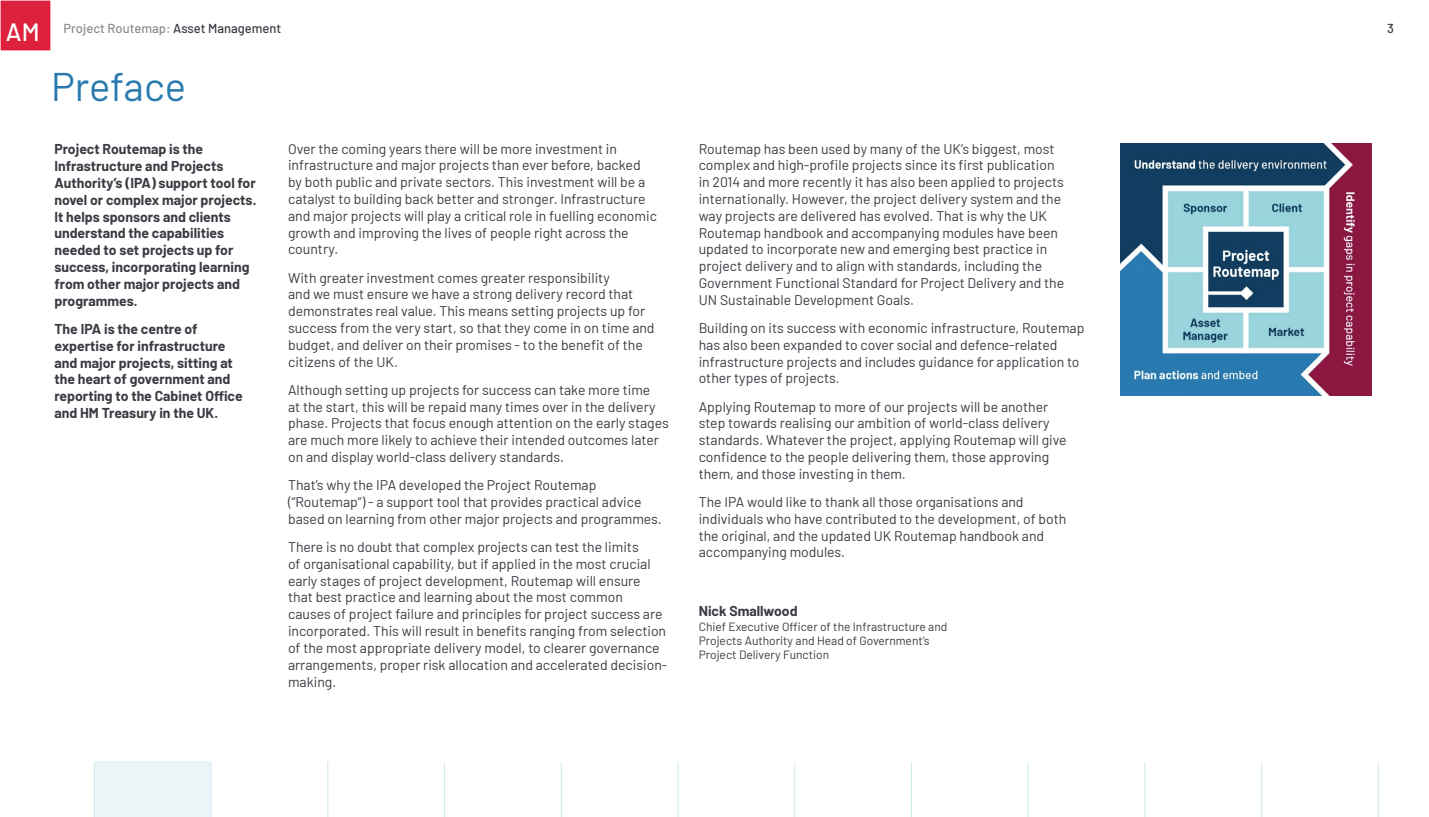
<style>
.page{position:relative;width:1429px;height:817px;background:#fff}
.page>*{position:absolute;margin:0;border:0;box-sizing:border-box;transform-origin:0 0}
.t1{font:40px "Barlow";letter-spacing:-.005em;color:#287aaf}
.t2{font:14px/16.8px "Barlow";color:#3a3a43}
.t3{font:700 14px/16.8px "Barlow";color:#3a3a43}
.t4{font:500 13px "Barlow";color:#8e8a90}
.t5{font:500 13px "Barlow";color:#3a3a43}
.t6{font:12px/14.4px "Barlow";color:#3a3a43}
.s1{font-size:25px;color:#fff}
.s2{color:#3a3a43}
</style>
<div class="page">
<div style="left:0;top:0;width:51px;height:51px;background:#dd213d"></div>
<img style="left:1120px;top:144px;width:251px;height:251px">
<div style="left:94px;top:761px;width:117px;height:55px;background:#e9f5f7"></div>
<hr style="left:94px;top:761px;width:1px;height:55px;background:#d1eaee">
<hr style="left:211px;top:761px;width:1px;height:55px;background:#d1eaee">
<hr style="left:327px;top:761px;width:1px;height:55px;background:#d1eaee">
<hr style="left:444px;top:761px;width:1px;height:55px;background:#d1eaee">
<hr style="left:561px;top:761px;width:1px;height:55px;background:#d1eaee">
<hr style="left:678px;top:761px;width:1px;height:55px;background:#d1eaee">
<hr style="left:794px;top:761px;width:1px;height:55px;background:#d1eaee">
<hr style="left:911px;top:761px;width:1px;height:55px;background:#d1eaee">
<hr style="left:1028px;top:761px;width:1px;height:55px;background:#d1eaee">
<hr style="left:1144px;top:761px;width:1px;height:55px;background:#d1eaee">
<hr style="left:1261px;top:761px;width:1px;height:55px;background:#d1eaee">
<hr style="left:1378px;top:761px;width:1px;height:55px;background:#d1eaee">
<p class="t4" style="left:6px;top:19px;width:277px"><span class="s1">AM</span> Project Routemap: <span class="s2">Asset Management</span></p>
<p class="t5" style="left:1387px;top:19px;width:8px">3</p>
<h1 class="t1" style="left:51px;top:57px;width:137px">Preface</h1>
<p class="t3" style="left:54px;top:140px;width:203px">Project Routemap is the<br>Infrastructure and Projects<br>Authority’s (IPA) support tool for novel or complex major projects.<br>It helps sponsors and clients understand the capabilities needed to set projects up for success, incorporating learning from other major projects and programmes.</p>
<p class="t3" style="left:54px;top:319px;width:190px">The IPA is the centre of expertise for infrastructure and major projects, sitting at the heart of government and reporting to the Cabinet Office and HM Treasury in the UK.</p>
<p class="t2" style="left:288px;top:139px;width:370px">Over the coming years there will be more investment in infrastructure and major projects than ever before, backed by both public and private sectors. This investment will be a catalyst to building back better and stronger. Infrastructure and major projects will play a critical role in fuelling economic growth and improving the lives of people right across the country.</p>
<p class="t2" style="left:288px;top:268px;width:368px">With greater investment comes greater responsibility<br>and we must ensure we have a strong delivery record that demonstrates real value. This means setting projects up for success from the very start, so that they come in on time and budget, and deliver on their promises - to the benefit of the citizens of the UK.</p>
<p class="t2" style="left:288px;top:380px;width:382px">Although setting up projects for success can take more time<br>at the start, this will be repaid many times over in the delivery phase. Projects that focus enough attention on the early stages are much more likely to achieve their intended outcomes later on and display world-class delivery standards.</p>
<p class="t2" style="left:288px;top:475px;width:375px">That’s why the IPA developed the Project Routemap (“Routemap”) - a support tool that provides practical advice based on learning from other major projects and programmes.</p>
<p class="t2" style="left:288px;top:537px;width:381px">There is no doubt that complex projects can test the limits<br>of organisational capability, but if applied in the most crucial early stages of project development, Routemap will ensure that best practice and learning about the most common causes of project failure and principles for project success are incorporated. This will result in benefits ranging from selection of the most appropriate delivery model, to clearer governance arrangements, proper risk allocation and accelerated decision&shy;making.</p>
<p class="t2" style="left:699px;top:139px;width:367px">Routemap has been used by many of the UK’s biggest, most complex and high-profile projects since its first publication in 2014 and more recently it has also been applied to projects internationally. However, the project delivery system and the way projects are delivered has evolved. That is why the UK Routemap handbook and accompanying modules have been updated to incorporate new and emerging best practice in project delivery and to align with standards, including the Government Functional Standard for Project Delivery and the UN Sustainable Development Goals.</p>
<p class="t2" style="left:699px;top:318px;width:387px">Building on its success with economic infrastructure, Routemap has also been expanded to cover social and defence-related infrastructure projects and includes guidance for application to other types of projects.</p>
<p class="t2" style="left:699px;top:397px;width:369px">Applying Routemap to more of our projects will be another step towards realising our ambition of world-class delivery standards. Whatever the project, applying Routemap will give confidence to the people delivering them, those approving them, and those investing in them.</p>
<p class="t2" style="left:699px;top:492px;width:369px">The IPA would like to thank all those organisations and individuals who have contributed to the development, of both the original, and the updated UK Routemap handbook and accompanying modules.</p>
<p class="t3" style="left:699px;top:601px;width:100px">Nick Smallwood</p>
<p class="t6" style="left:699px;top:618px;width:250px">Chief Executive Officer of the Infrastructure and<br>Projects Authority and Head of Government’s<br>Project Delivery Function</p>
</div>
